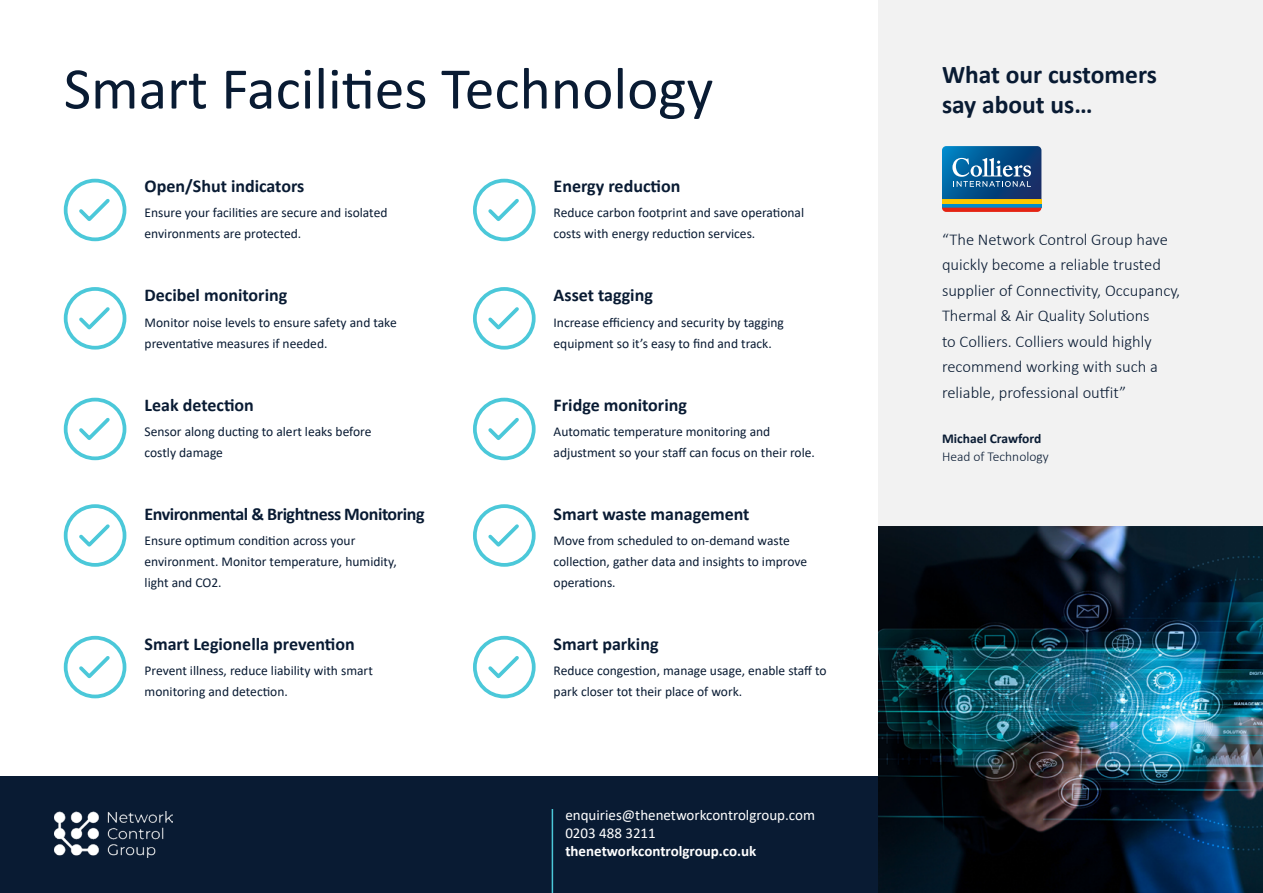
<style>
.page{position:relative;width:1263px;height:893px;background:#fff}
.page>*{position:absolute;margin:0;border:0;box-sizing:border-box;transform-origin:0 0}
.t1{font:59.55px "Calibri";color:#091b33}
.t2{font:700 25.5px/30px "Calibri";color:#091b33}
.t3{font:700 18px "Calibri";color:#091b33}
.t4{font:700 18px "Calibri";letter-spacing:-.025em;color:#091b33}
.t5{font:300 16.5px/25.5px "Calibri";color:#091b33}
.t6{font:15px/18px "Calibri";color:#fff}
.t7{font:700 15px "Calibri";color:#fff}
.t8{font:13.5px/21px "Calibri";color:#091b33}
.t9{font:300 13.5px "Calibri";color:#091b33}
.t10{font:700 13.5px "Calibri";color:#091b33}
</style>
<div class="page">
<div style="left:0;top:776px;width:878px;height:117px;background:#091b33"></div>
<hr style="left:552px;top:809px;width:1px;height:84px;background:#4bc8d9">
<div style="left:878px;top:0;width:385px;height:893px;background:#f2f2f2"></div>
<img style="left:54px;top:811px;width:118px;height:47px">
<img style="left:878px;top:526px;width:385px;height:367px">
<div style="left:942px;top:203px;width:99px;height:5px;background:#008bcb"></div>
<hr style="left:942px;top:199px;width:99px;height:4px;background:#fdc600">
<svg style="left:942px;top:208px;width:99px;height:4px"></svg>
<svg style="left:942px;top:146px;width:99px;height:53px;background:#216397"></svg>
<div style="left:64px;top:179px;width:62px;height:62px;border:4px solid #4bc8d9;border-radius:50%"></div>
<svg style="left:79px;top:199px;width:31px;height:22px"></svg>
<div style="left:64px;top:287px;width:62px;height:63px;border:4px solid #4bc8d9;border-radius:50%"></div>
<svg style="left:79px;top:307px;width:31px;height:23px"></svg>
<div style="left:64px;top:398px;width:62px;height:62px;border:4px solid #4bc8d9;border-radius:50%"></div>
<svg style="left:79px;top:418px;width:31px;height:22px"></svg>
<div style="left:64px;top:504px;width:62px;height:63px;border:4px solid #4bc8d9;border-radius:50%"></div>
<svg style="left:79px;top:524px;width:31px;height:23px"></svg>
<div style="left:64px;top:636px;width:62px;height:62px;border:4px solid #4bc8d9;border-radius:50%"></div>
<svg style="left:79px;top:656px;width:31px;height:23px"></svg>
<div style="left:473px;top:179px;width:63px;height:62px;border:4px solid #4bc8d9;border-radius:50%"></div>
<svg style="left:488px;top:198px;width:31px;height:23px"></svg>
<div style="left:473px;top:287px;width:63px;height:63px;border:4px solid #4bc8d9;border-radius:50%"></div>
<svg style="left:488px;top:307px;width:31px;height:23px"></svg>
<div style="left:473px;top:398px;width:63px;height:62px;border:4px solid #4bc8d9;border-radius:50%"></div>
<svg style="left:488px;top:417px;width:31px;height:23px"></svg>
<div style="left:473px;top:504px;width:63px;height:63px;border:4px solid #4bc8d9;border-radius:50%"></div>
<svg style="left:488px;top:524px;width:31px;height:23px"></svg>
<div style="left:473px;top:636px;width:63px;height:62px;border:4px solid #4bc8d9;border-radius:50%"></div>
<svg style="left:488px;top:656px;width:31px;height:23px"></svg>
<h1 class="t1" style="left:64px;top:47px;width:651px">Smart Facilities Technology</h1>
<h2 class="t2" style="left:942px;top:59px;width:217px">What our customers say about us…</h2>
<h3 class="t3" style="left:145px;top:173px;width:161px">Open/Shut indicators</h3>
<p class="t8" style="left:145px;top:202px;width:244px">Ensure your facilities are secure and isolated environments are protected.</p>
<h3 class="t3" style="left:145px;top:283px;width:144px">Decibel monitoring</h3>
<p class="t8" style="left:145px;top:311px;width:254px">Monitor noise levels to ensure safety and take preventative measures if needed.</p>
<h3 class="t3" style="left:145px;top:392px;width:111px">Leak detection</h3>
<p class="t8" style="left:145px;top:421px;width:228px">Sensor along ducting to alert leaks before costly damage</p>
<h3 class="t4" style="left:145px;top:501px;width:281px">Environmental &amp; Brightness Monitoring</h3>
<p class="t8" style="left:145px;top:530px;width:254px">Ensure optimum condition across your environment. Monitor temperature, humidity, light and CO2.</p>
<h3 class="t3" style="left:145px;top:631px;width:212px">Smart Legionella prevention</h3>
<p class="t8" style="left:145px;top:660px;width:230px">Prevent illness, reduce liability with smart monitoring and detection.</p>
<h3 class="t3" style="left:554px;top:173px;width:128px">Energy reduction</h3>
<p class="t8" style="left:554px;top:202px;width:252px">Reduce carbon footprint and save operational costs with energy reduction services.</p>
<h3 class="t3" style="left:554px;top:283px;width:101px">Asset tagging</h3>
<p class="t8" style="left:554px;top:311px;width:232px">Increase efficiency and security by tagging equipment so it’s easy to find and track.</p>
<h3 class="t3" style="left:554px;top:392px;width:135px">Fridge monitoring</h3>
<p class="t8" style="left:554px;top:421px;width:263px">Automatic temperature monitoring and adjustment so your staff can focus on their role.</p>
<h3 class="t3" style="left:554px;top:501px;width:197px">Smart waste management</h3>
<p class="t8" style="left:554px;top:530px;width:255px">Move from scheduled to on-demand waste collection, gather data and insights to improve operations.</p>
<h3 class="t3" style="left:554px;top:631px;width:106px">Smart parking</h3>
<p class="t8" style="left:554px;top:660px;width:275px">Reduce congestion, manage usage, enable staff to park closer tot their place of work.</p>
<p class="t6" style="left:565px;top:806px;width:251px">enquiries@thenetworkcontrolgroup.com<br>0203 488 3211</p>
<p class="t7" style="left:565px;top:841px;width:193px">thenetworkcontrolgroup.co.uk</p>
<p class="t5" style="left:942px;top:227px;width:240px">“The Network Control Group have quickly become a reliable trusted supplier of Connectivity, Occupancy, Thermal &amp; Air Quality Solutions<br>to Colliers. Colliers would highly recommend working with such a reliable, professional outfit”</p>
<p class="t10" style="left:942px;top:429px;width:101px">Michael Crawford</p>
<p class="t9" style="left:942px;top:448px;width:108px">Head of Technology</p>
</div>
